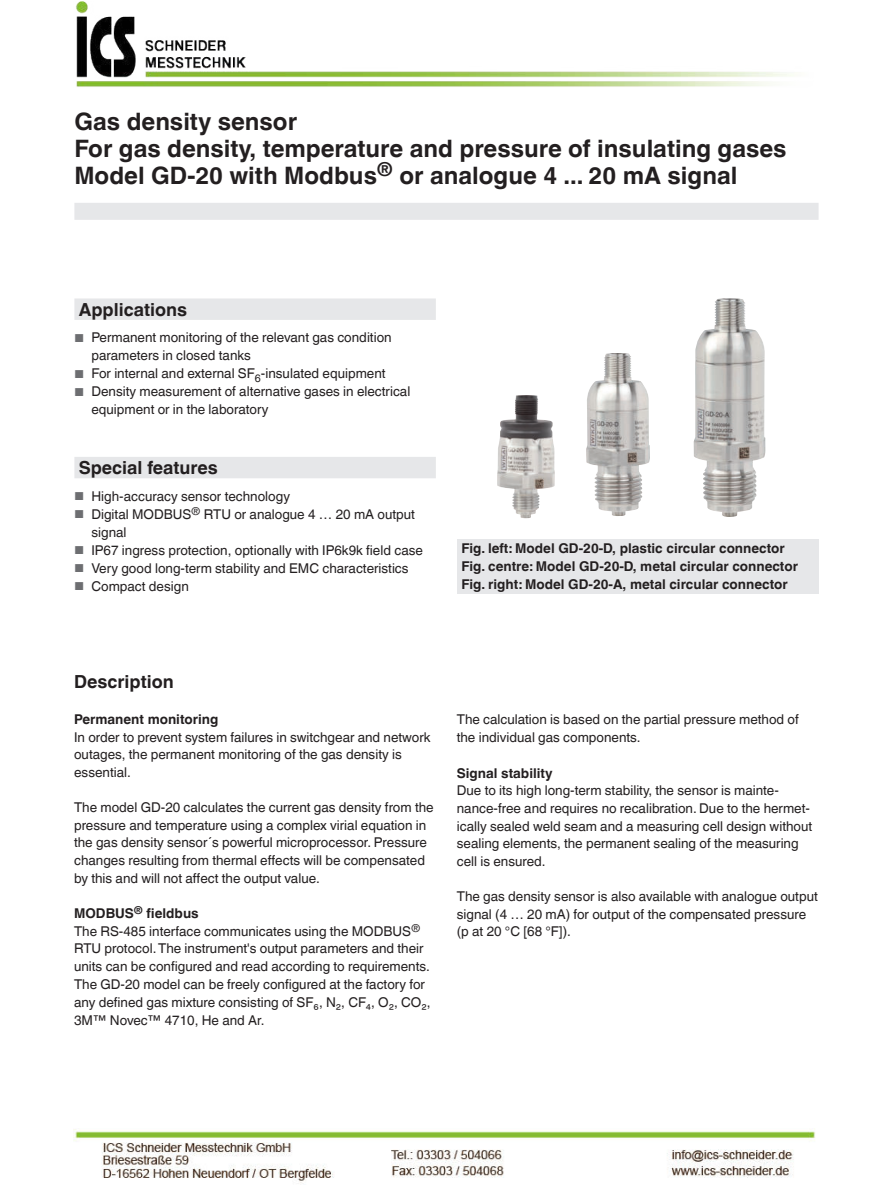
<style>
.page{position:relative;width:893px;height:1188px;background:#fff}
.page>*{position:absolute;margin:0;border:0;box-sizing:border-box;transform-origin:0 0}
.t1{font:700 24px/27px "Helvetica World";color:#231f20}
.t2{font:700 18px "Helvetica World";color:#231f20}
.t3{font:13.5px/17.7px "Helvetica World";color:#231f20}
.t4{font:700 13.5px/18px "Helvetica World";color:#231f20}
.s1{font-size:11.55px;color:#6d6e71}
.s2{font-weight:700}
</style>
<div class="page">
<div style="left:74px;top:203px;width:745px;height:17px;background:#e6e7e9"></div>
<div style="left:457px;top:540px;width:362px;height:54px;background:#e6e7e9"></div>
<img style="left:694px;top:299px;width:72px;height:218px">
<img style="left:586px;top:353px;width:64px;height:163px">
<img style="left:497px;top:395px;width:58px;height:123px">
<svg style="left:74px;top:298px;width:362px;height:180px"></svg>
<img style="left:76px;top:1px;width:718px;height:86px">
<img style="left:73px;top:1128px;width:743px;height:55px">
<h1 class="t1" style="left:74px;top:110px;width:714px">Gas density sensor<br>For gas density, temperature and pressure of insulating gases<br>Model GD-20 with Modbus<sup>®</sup> or analogue 4 ... 20 mA signal</h1>
<h2 class="t2" style="left:79px;top:302px;width:110px">Applications</h2>
<p class="t3" style="left:91px;top:330px;width:302px;text-indent:-17px"><span class="s1">■</span> Permanent monitoring of the relevant gas condition parameters in closed tanks</p>
<p class="t3" style="left:74px;top:366px;width:313px"><span class="s1">■</span> For internal and external SF<sub>6</sub>-insulated equipment</p>
<p class="t3" style="left:91px;top:384px;width:320px;text-indent:-17px"><span class="s1">■</span> Density measurement of alternative gases in electrical equipment or in the laboratory</p>
<h2 class="t2" style="left:79px;top:461px;width:141px">Special features</h2>
<p class="t3" style="left:74px;top:488px;width:217px"><span class="s1">■</span> High-accuracy sensor technology</p>
<p class="t3" style="left:91px;top:506px;width:325px;text-indent:-17px"><span class="s1">■</span> Digital MODBUS<sup>®</sup> RTU or analogue 4 … 20 mA output signal</p>
<p class="t3" style="left:74px;top:541px;width:350px"><span class="s1">■</span> IP67 ingress protection, optionally with IP6k9k field case</p>
<p class="t3" style="left:74px;top:559px;width:336px"><span class="s1">■</span> Very good long-term stability and EMC characteristics</p>
<p class="t3" style="left:74px;top:577px;width:116px"><span class="s1">■</span> Compact design</p>
<p class="t4" style="left:461px;top:541px;width:338px">Fig. left: Model GD-20-D, plastic circular connector<br>Fig. centre: Model GD-20-D, metal circular connector<br>Fig. right: Model GD-20-A, metal circular connector</p>
<h2 class="t2" style="left:74px;top:675px;width:101px">Description</h2>
<p class="t4" style="left:74px;top:711px;width:146px">Permanent monitoring</p>
<p class="t3" style="left:74px;top:729px;width:358px">In order to prevent system failures in switchgear and network outages, the permanent monitoring of the gas density is essential.</p>
<p class="t3" style="left:74px;top:800px;width:361px">The model GD-20 calculates the current gas density from the pressure and temperature using a complex virial equation in the gas density sensor´s powerful microprocessor. Pressure changes resulting from thermal effects will be compensated by this and will not affect the output value.</p>
<p class="t3" style="left:74px;top:906px;width:358px"><span class="s2">MODBUS</span><sup>®</sup> <span class="s2">fieldbus<br></span>The RS-485 interface communicates using the MODBUS<sup>® </sup>RTU protocol. The instrument's output parameters and their units can be configured and read according to requirements.<br>The GD-20 model can be freely configured at the factory for any defined gas mixture consisting of SF₆, N₂, CF₄, O₂, CO₂, 3M™ Novec™ 4710, He and Ar.</p>
<p class="t3" style="left:457px;top:710px;width:344px">The calculation is based on the partial pressure method of the individual gas components.</p>
<p class="t4" style="left:457px;top:765px;width:97px">Signal stability</p>
<p class="t3" style="left:457px;top:782px;width:357px">Due to its high long-term stability, the sensor is mainte&shy;nance-free and requires no recalibration. Due to the hermet&shy;ically sealed weld seam and a measuring cell design without sealing elements, the permanent sealing of the measuring cell is ensured.</p>
<p class="t3" style="left:457px;top:888px;width:362px">The gas density sensor is also available with analogue output signal (4 … 20 mA) for output of the compensated pressure (p at 20 °C [68 °F]).</p>
</div>
